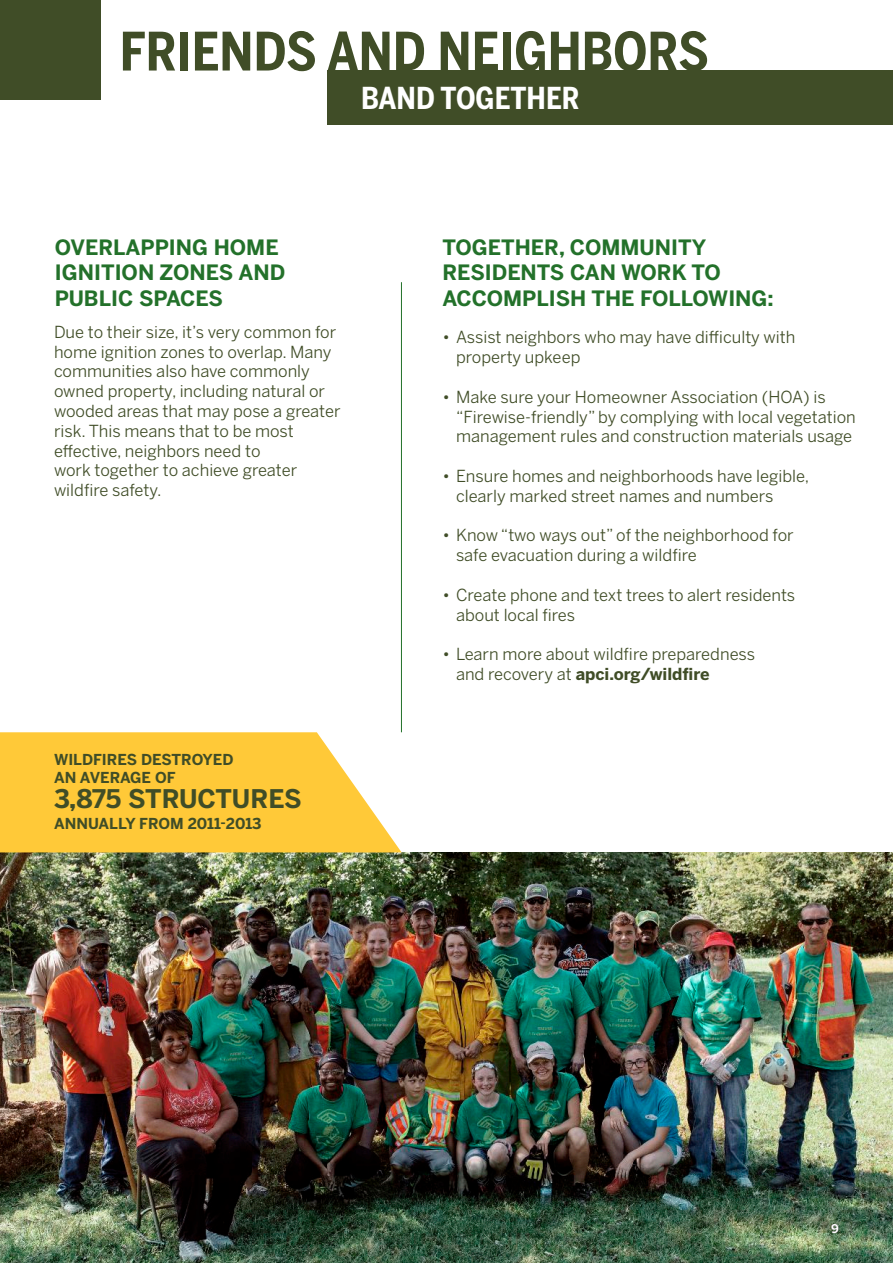
<style>
.page{position:relative;width:893px;height:1263px;background:#fff}
.page>*{position:absolute;margin:0;border:0;box-sizing:border-box;transform-origin:0 0}
.t1{font:700 52.5px "Benton Sans Condensed";color:#404d27}
.t2{font:700 30px "Benton Sans Condensed";color:#fff}
.t3{font:700 25.5px "Benton Sans";letter-spacing:-.01em;color:#404d27}
.t4{font:700 21px/25.2px "Benton Sans";color:#23712a}
.t5{font:16.5px/19.8px "Benton Sans";color:#404d27}
.t6{font:700 15px/18px "Benton Sans";color:#404d27}
.t7{font:700 12px "Benton Sans";color:#fff}
.s1{font-weight:700}
</style>
<div class="page">
<img style="left:0;top:852px;width:893px;height:411px">
<svg style="left:0;top:732px;width:402px;height:120px;background:#ffce4c"></svg>
<hr style="left:401px;top:282px;width:1px;height:450px;background:#23712a">
<div style="left:327px;top:71px;width:566px;height:54px;background:#404d27"></div>
<div style="left:0;top:0;width:100px;height:100px;background:#404d27"></div>
<p class="t1" style="left:120px;top:19px;width:591px">FRIENDS AND NEIGHBORS</p>
<p class="t2" style="left:361px;top:80px;width:220px">BAND TOGETHER</p>
<p class="t4" style="left:55px;top:235px;width:232px">OVERLAPPING HOME<br>IGNITION ZONES AND<br>PUBLIC SPACES</p>
<p class="t5" style="left:54px;top:322px;width:288px">Due to their size, it’s very common for home ignition zones to overlap. Many communities also have commonly owned property, including natural or wooded areas that may pose a greater risk. This means that to be most effective, neighbors need to<br>work together to achieve greater wildfire safety.</p>
<p class="t6" style="left:54px;top:750px;width:181px">WILDFIRES DESTROYED<br>AN AVERAGE OF</p>
<p class="t3" style="left:54px;top:783px;width:249px">3,875 STRUCTURES</p>
<p class="t6" style="left:54px;top:815px;width:209px">ANNUALLY FROM 2011-2013</p>
<p class="t4" style="left:442px;top:235px;width:333px">TOGETHER, COMMUNITY<br>RESIDENTS CAN WORK TO<br>ACCOMPLISH THE FOLLOWING:</p>
<p class="t5" style="left:456px;top:327px;width:341px;text-indent:-14px">• Assist neighbors who may have difficulty with property upkeep</p>
<p class="t5" style="left:456px;top:387px;width:401px;text-indent:-14px">• Make sure your Homeowner Association (HOA) is “Firewise-friendly” by complying with local vegetation management rules and construction materials usage</p>
<p class="t5" style="left:456px;top:466px;width:355px;text-indent:-14px">• Ensure homes and neighborhoods have legible, clearly marked street names and numbers</p>
<p class="t5" style="left:456px;top:525px;width:339px;text-indent:-14px">• Know “two ways out” of the neighborhood for safe evacuation during a wildfire</p>
<p class="t5" style="left:456px;top:585px;width:341px;text-indent:-14px">• Create phone and text trees to alert residents about local fires</p>
<p class="t5" style="left:456px;top:644px;width:301px;text-indent:-14px">• Learn more about wildfire preparedness and recovery at <span class="s1">apci.org/wildfire</span></p>
<p class="t7" style="left:831px;top:1221px;width:9px">9</p>
</div>
